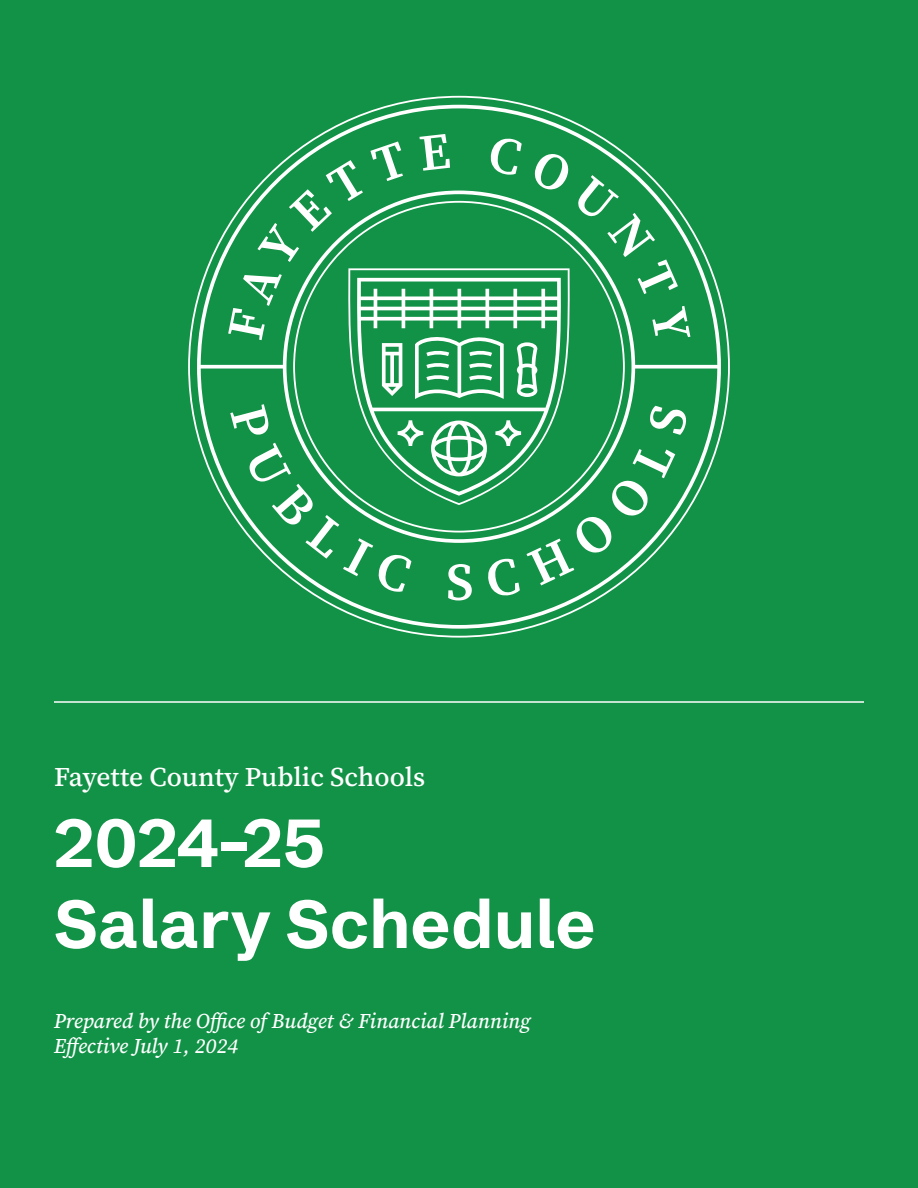
<style>
.page{position:relative;width:918px;height:1188px;background:#119246}
.page>*{position:absolute;margin:0;border:0;box-sizing:border-box;transform-origin:0 0}
.t1{font:67.5px "Schibsted Grotesk";color:#fff}
.t2{font:27px "Source Serif 4 Roman";color:#fff}
.t3{font:italic 21px "Source Serif 4";color:#fff}
</style>
<div class="page">
<hr style="left:54px;top:701px;width:810px;height:2px;background:#fff">
<svg style="left:188px;top:96px;width:542px;height:542px"></svg>
<svg style="left:228px;top:134px;width:462px;height:467px"></svg>
<svg style="left:348px;top:268px;width:222px;height:237px"></svg>
<svg style="left:357px;top:278px;width:204px;height:218px"></svg>
<p class="t2" style="left:54px;top:759px;width:373px">Fayette County Public Schools</p>
<p class="t1" style="left:54px;top:787px;width:272px">2024–25</p>
<p class="t1" style="left:54px;top:868px;width:543px">Salary Schedule</p>
<p class="t3" style="left:54px;top:1007px;width:478px">Prepared by the Office of Budget &amp; Financial Planning</p>
<p class="t3" style="left:54px;top:1032px;width:186px">Effective July 1, 2024</p>
</div>
